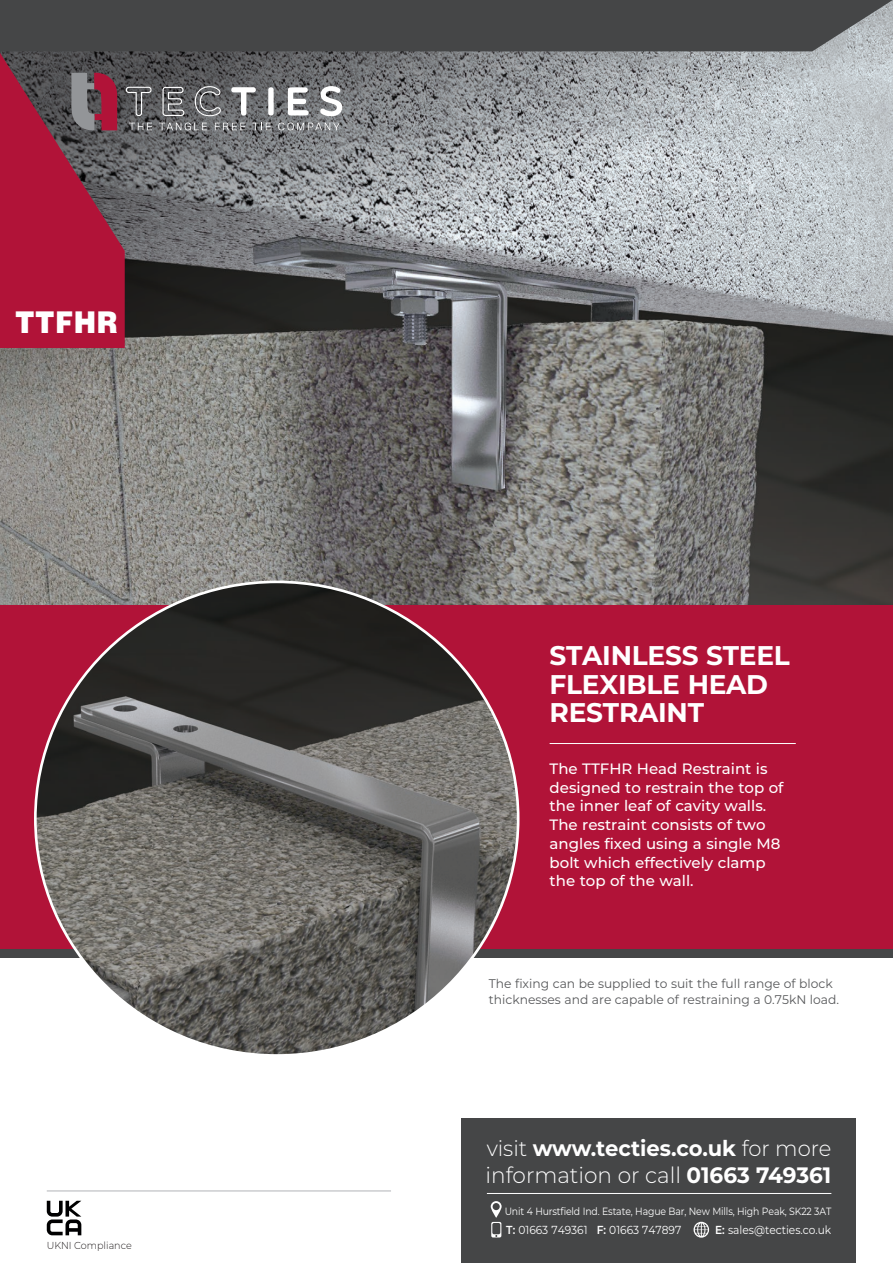
<style>
.page{position:relative;width:893px;height:1263px;background:#fff}
.page>*{position:absolute;margin:0;border:0;box-sizing:border-box;transform-origin:0 0}
.t1{font:900 30px "Helvetica";letter-spacing:.02em;color:#fff;scale:.9 1}
.t2{font:700 27px/28.5px "Montserrat";letter-spacing:-.01em;color:#fff}
.t3{font:300 22.35px "Montserrat";color:#fff}
.t4{font:700 21.75px "Montserrat";color:#fff}
.t5{font:500 15px/18.8px "Montserrat";color:#fff}
.t6{font:12.6px/16.5px "Montserrat";color:#57585a}
.t7{font:11.7px "Montserrat";color:#fff;scale:.91 1}
.t8{font:10.5px "Montserrat";letter-spacing:-.015em;color:#fff;scale:.89 1}
.t9{font:300 10.2px "Montserrat";color:#231f20;scale:.95 1}
.s1{font-weight:300}
.s2{font-weight:700}
.s3{font-weight:600}
</style>
<div class="page">
<div style="left:0;top:949px;width:893px;height:8px;background:#454647"></div>
<svg style="left:0;top:51px;width:893px;height:555px;background:#838484"></svg>
<div style="left:0;top:606px;width:893px;height:343px;background:#b11338"></div>
<hr style="left:47px;top:1191px;width:344px;height:1px;background:#b2b3b7">
<hr style="left:550px;top:743px;width:246px;height:1px;background:#fff">
<div style="left:461px;top:1118px;width:395px;height:145px;background:#454647"></div>
<hr style="left:487px;top:1193px;width:344px;height:1px;background:#fff">
<svg style="left:693px;top:1222px;width:16px;height:15px"></svg>
<svg style="left:491px;top:1201px;width:11px;height:36px"></svg>
<img style="left:35px;top:582px;width:483px;height:471px">
<div style="left:0;top:0;width:893px;height:51px;background:#454647"></div>
<svg style="left:0;top:53px;width:343px;height:295px;background:#744d57"></svg>
<svg style="left:47px;top:1201px;width:34px;height:34px"></svg>
<p class="t1" style="left:15px;top:303px;width:116px">TTFHR</p>
<p class="t9" style="left:47px;top:1239px;width:91px">UKNI Compliance</p>
<p class="t2" style="left:550px;top:640px;width:242px">STAINLESS STEEL<br>FLEXIBLE HEAD<br>RESTRAINT</p>
<p class="t5" style="left:550px;top:758px;width:235px">The TTFHR Head Restraint is designed to restrain the top of the inner leaf of cavity walls.<br>The restraint consists of two angles fixed using a single M8 bolt which effectively clamp the top of the wall.</p>
<p class="t6" style="left:489px;top:975px;width:352px">The fixing can be supplied to suit the full range of block thicknesses and are capable of restraining a 0.75kN load.</p>
<p class="t4" style="left:487px;top:1133px;width:346px"><span class="s1">visit</span> www.tecties.co.uk <span class="s1">for more</span></p>
<p class="t3" style="left:486px;top:1160px;width:347px">information or call <span class="s2">01663 749361</span></p>
<p class="t8" style="left:505px;top:1204px;width:368px">Unit 4 Hurstfield Ind. Estate, Hague Bar, New Mills, High Peak, SK22 3AT</p>
<p class="t7" style="left:506px;top:1222px;width:194px"><span class="s3">T:</span> 01663 749361 <span class="s3">F:</span> 01663 747897</p>
<p class="t7" style="left:715px;top:1222px;width:129px"><span class="s3">E:</span> sales@tecties.co.uk</p>
</div>
